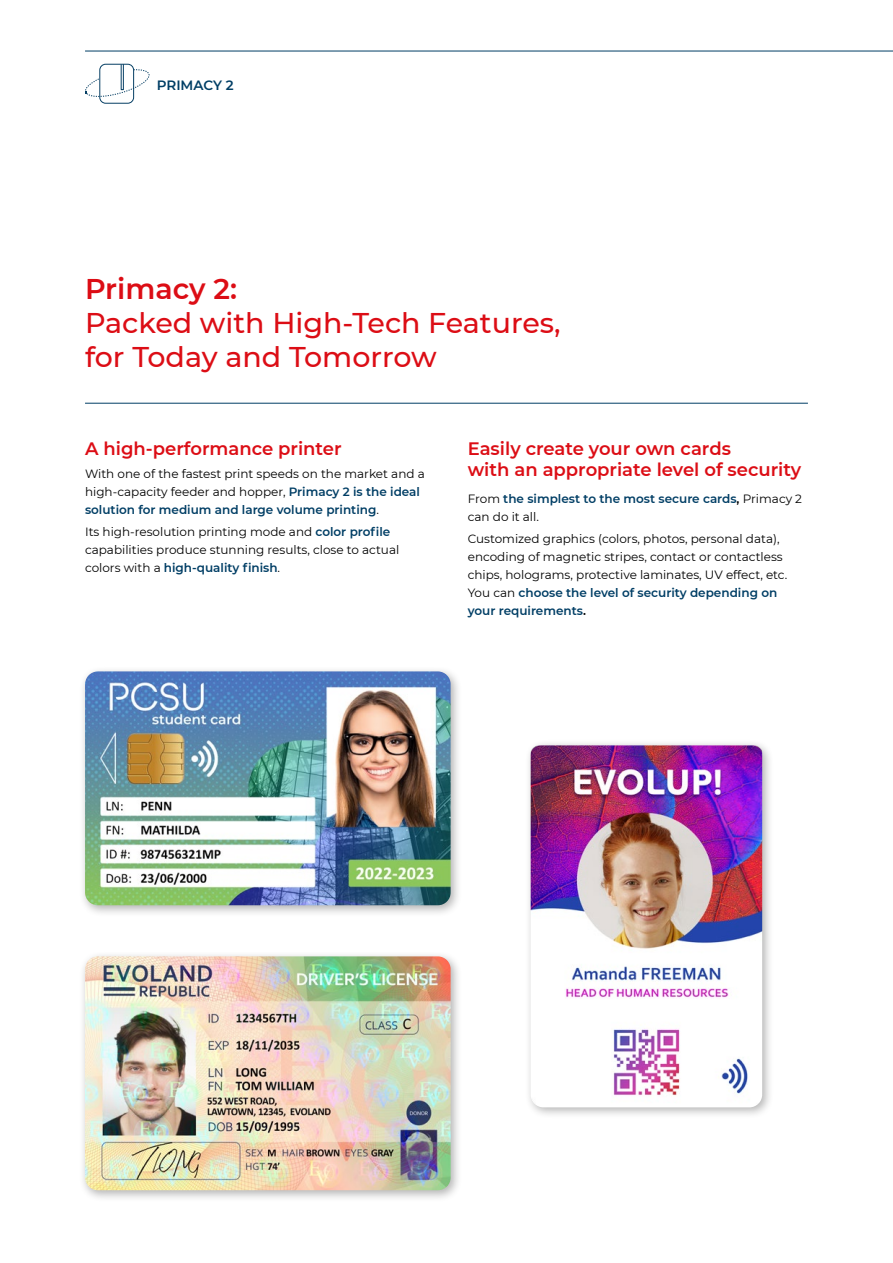
<style>
.page{position:relative;width:893px;height:1263px;background:#fff}
.page>*{position:absolute;margin:0;border:0;box-sizing:border-box;transform-origin:0 0}
.t1{font:500 28.5px/34.2px "Montserrat";color:#dc0d15}
.t2{font:600 28.5px "Montserrat";letter-spacing:-.005em;color:#dc0d15}
.t3{font:600 18px/21px "Montserrat";color:#dc0d15}
.t4{font:600 13.5px "Montserrat";letter-spacing:-.005em;color:#003e65}
.t5{font:12px/18px "Montserrat";color:#000}
.t6{font:600 12px/18px "Montserrat";color:#003e65}
.s1{font-weight:600;color:#003e65}
.s2{font-weight:400;color:#000}
.s3{color:#000}
.s4{font-weight:600}
</style>
<div class="page">
<hr style="left:85px;top:51px;width:808px;height:1px;background:#003e65">
<div style="left:79px;top:665px;width:384px;height:253px;background:#000;opacity:.3"></div>
<img style="left:85px;top:671px;width:366px;height:234px">
<hr style="left:85px;top:403px;width:723px;height:1px;background:#003e65">
<div style="left:525px;top:739px;width:249px;height:380px;background:#000;opacity:.3"></div>
<img style="left:531px;top:745px;width:231px;height:362px">
<div style="left:79px;top:950px;width:384px;height:252px;background:#000;opacity:.3"></div>
<img style="left:85px;top:956px;width:366px;height:234px">
<div style="left:99px;top:64px;width:35px;height:39px;border:1px solid #063f64;border-radius:6px"></div>
<div style="left:121px;top:64px;width:3px;height:26px;border:1px solid #063f64"></div>
<svg style="left:85px;top:69px;width:64px;height:30px"></svg>
<p class="t4" style="left:157px;top:75px;width:78px">PRIMACY 2</p>
<h1 class="t2" style="left:85px;top:268px;width:154px">Primacy 2:</h1>
<h1 class="t1" style="left:85px;top:304px;width:477px">Packed with High-Tech Features, for Today and Tomorrow</h1>
<h2 class="t3" style="left:85px;top:438px;width:258px">A high-performance printer</h2>
<p class="t5" style="left:85px;top:464px;width:341px">With one of the fastest print speeds on the market and a high-capacity feeder and hopper, <span class="s1">Primacy 2 is the ideal solution for medium and large volume printing</span>.</p>
<p class="t5" style="left:85px;top:522px;width:316px">Its high-resolution printing mode and <span class="s1">color profile </span>capabilities produce stunning results, close to actual colors with a <span class="s1">high-quality finish</span>.</p>
<h2 class="t3" style="left:468px;top:438px;width:335px">Easily create your own cards<br>with an appropriate level of security</h2>
<p class="t6" style="left:468px;top:489px;width:336px"><span class="s2">From</span> the simplest to the most secure cards<span class="s3">,</span> <span class="s2">Primacy 2 can do it all.</span></p>
<p class="t5" style="left:468px;top:529px;width:321px">Customized graphics (colors, photos, personal data), encoding of magnetic stripes, contact or contactless chips, holograms, protective laminates, UV effect, etc.<br>You can <span class="s1">choose the level of security depending on your requirements</span><span class="s4">.</span></p>
</div>
